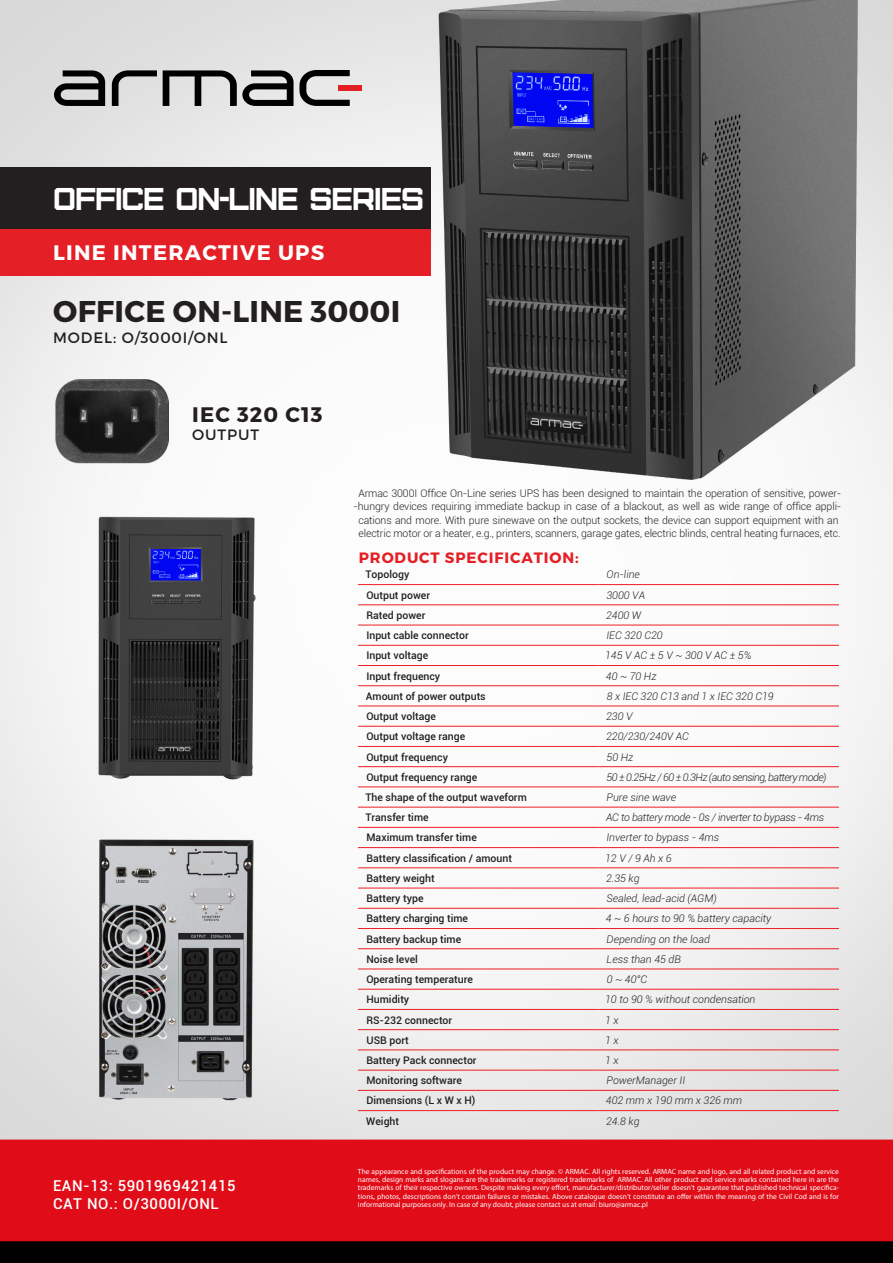
<style>
.page{position:relative;width:893px;height:1263px;background:#fff}
.page>*{position:absolute;margin:0;border:0;box-sizing:border-box;transform-origin:0 0}
.t1{font:31.5px "Furore";letter-spacing:-.03em;color:#fff}
.Header_in_TEXT_2{font:700 30px "Montserrat";letter-spacing:.01em;color:#231f20}
.t2{font:700 21px "Montserrat";letter-spacing:.06em;color:#fff}
.t3{font:700 21px "Montserrat";letter-spacing:.05em;color:#231f20}
.t4{font:500 15px/18px "Roboto";letter-spacing:.04em;color:#fff}
.Header_in_TEXT_2-2{font:15px "Montserrat";letter-spacing:.06em;color:#231f20}
.TEXT_punktowanie{font:700 15px "Montserrat";letter-spacing:.06em;color:#e41f25}
.t5{font:500 10.5px "Roboto";color:#231f20}
.TEXT_punktowanie-2{font:300 10.5px/13.5px "Roboto";letter-spacing:-.01em;color:#231f20;text-align:center}
.t6{font:italic 300 10.5px "Roboto";color:#231f20}
.t7{font:italic 300 10.5px "Roboto";letter-spacing:-.05em;color:#231f20}
.t8{font:italic 300 10.5px "Roboto";letter-spacing:-.025em;color:#231f20}
.t9{font:7.5px/8.2px "Myriad Pro";color:#fff;text-align:justify}
</style>
<div class="page">
<img style="left:0;top:0;width:893px;height:1263px">
<svg style="left:54px;top:70px;width:51px;height:36px"></svg>
<svg style="left:112px;top:70px;width:45px;height:36px"></svg>
<svg style="left:163px;top:70px;width:187px;height:36px"></svg>
<div style="left:338px;top:85px;width:24px;height:6px;background:#e41f25"></div>
<div style="left:0;top:229px;width:431px;height:47px;background:#e41f25"></div>
<div style="left:0;top:168px;width:431px;height:61px;background:#231f20"></div>
<hr style="left:358px;top:584px;width:240px;height:1px;background:#ee1d23">
<hr style="left:598px;top:584px;width:241px;height:1px;background:#ee1d23">
<hr style="left:358px;top:604px;width:240px;height:1px;background:#ee1d23">
<hr style="left:598px;top:604px;width:241px;height:1px;background:#ee1d23">
<hr style="left:358px;top:625px;width:240px;height:1px;background:#ee1d23">
<hr style="left:598px;top:625px;width:241px;height:1px;background:#ee1d23">
<hr style="left:358px;top:645px;width:240px;height:1px;background:#ee1d23">
<hr style="left:598px;top:645px;width:241px;height:1px;background:#ee1d23">
<hr style="left:358px;top:665px;width:240px;height:1px;background:#ee1d23">
<hr style="left:598px;top:665px;width:241px;height:1px;background:#ee1d23">
<hr style="left:358px;top:685px;width:240px;height:1px;background:#ee1d23">
<hr style="left:598px;top:685px;width:241px;height:1px;background:#ee1d23">
<hr style="left:358px;top:706px;width:240px;height:1px;background:#ee1d23">
<hr style="left:598px;top:706px;width:241px;height:1px;background:#ee1d23">
<hr style="left:358px;top:726px;width:240px;height:1px;background:#ee1d23">
<hr style="left:598px;top:726px;width:241px;height:1px;background:#ee1d23">
<hr style="left:358px;top:746px;width:240px;height:1px;background:#ee1d23">
<hr style="left:598px;top:746px;width:241px;height:1px;background:#ee1d23">
<hr style="left:358px;top:766px;width:240px;height:1px;background:#ee1d23">
<hr style="left:598px;top:766px;width:241px;height:1px;background:#ee1d23">
<hr style="left:358px;top:786px;width:240px;height:1px;background:#ee1d23">
<hr style="left:598px;top:786px;width:241px;height:1px;background:#ee1d23">
<hr style="left:358px;top:807px;width:240px;height:1px;background:#ee1d23">
<hr style="left:598px;top:807px;width:241px;height:1px;background:#ee1d23">
<hr style="left:358px;top:827px;width:240px;height:1px;background:#ee1d23">
<hr style="left:598px;top:827px;width:241px;height:1px;background:#ee1d23">
<hr style="left:358px;top:847px;width:240px;height:1px;background:#ee1d23">
<hr style="left:598px;top:847px;width:241px;height:1px;background:#ee1d23">
<hr style="left:358px;top:867px;width:240px;height:1px;background:#ee1d23">
<hr style="left:598px;top:867px;width:241px;height:1px;background:#ee1d23">
<hr style="left:358px;top:888px;width:240px;height:1px;background:#ee1d23">
<hr style="left:598px;top:888px;width:241px;height:1px;background:#ee1d23">
<hr style="left:358px;top:908px;width:240px;height:1px;background:#ee1d23">
<hr style="left:598px;top:908px;width:241px;height:1px;background:#ee1d23">
<hr style="left:358px;top:928px;width:240px;height:1px;background:#ee1d23">
<hr style="left:598px;top:928px;width:241px;height:1px;background:#ee1d23">
<hr style="left:358px;top:948px;width:240px;height:1px;background:#ee1d23">
<hr style="left:598px;top:948px;width:241px;height:1px;background:#ee1d23">
<hr style="left:358px;top:968px;width:240px;height:1px;background:#ee1d23">
<hr style="left:598px;top:968px;width:241px;height:1px;background:#ee1d23">
<hr style="left:358px;top:989px;width:240px;height:1px;background:#ee1d23">
<hr style="left:598px;top:989px;width:241px;height:1px;background:#ee1d23">
<hr style="left:358px;top:1009px;width:240px;height:1px;background:#ee1d23">
<hr style="left:598px;top:1009px;width:241px;height:1px;background:#ee1d23">
<hr style="left:358px;top:1029px;width:240px;height:1px;background:#ee1d23">
<hr style="left:598px;top:1029px;width:241px;height:1px;background:#ee1d23">
<hr style="left:358px;top:1049px;width:240px;height:1px;background:#ee1d23">
<hr style="left:598px;top:1049px;width:241px;height:1px;background:#ee1d23">
<hr style="left:358px;top:1070px;width:240px;height:1px;background:#ee1d23">
<hr style="left:598px;top:1070px;width:241px;height:1px;background:#ee1d23">
<hr style="left:358px;top:1090px;width:240px;height:1px;background:#ee1d23">
<hr style="left:598px;top:1090px;width:241px;height:1px;background:#ee1d23">
<hr style="left:358px;top:1110px;width:240px;height:1px;background:#ee1d23">
<hr style="left:598px;top:1110px;width:241px;height:1px;background:#ee1d23">
<h1 class="t1" style="left:53px;top:179px;width:373px">OFFICE ON-LINE SERIES</h1>
<h3 class="t2" style="left:53px;top:239px;width:273px">LINE INTERACTIVE UPS</h3>
<p class="Header_in_TEXT_2" style="left:53px;top:292px;width:349px">OFFICE ON-LINE 3000I</p>
<p class="Header_in_TEXT_2-2" style="left:53px;top:328px;width:176px">MODEL: O/3000I/ONL</p>
<h3 class="t3" style="left:192px;top:402px;width:132px">IEC 320 C13</h3>
<h3 class="Header_in_TEXT_2-2" style="left:192px;top:426px;width:69px">OUTPUT</h3>
<p class="t4" style="left:53px;top:1176px;width:184px">EAN-13: 5901969421415<br>CAT NO.: O/3000I/ONL</p>
<p class="TEXT_punktowanie-2" style="left:354px;top:486px;width:489px">Armac 3000I Office On-Line series UPS has been designed to maintain the operation of sensitive, power--hungry devices requiring immediate backup in case of a blackout, as well as wide range of office appli&shy;cations and more. With pure sinewave on the output sockets, the device can support equipment with an electric motor or a heater, e.g., printers, scanners, garage gates, electric blinds, central heating furnaces, etc.</p>
<p class="TEXT_punktowanie" style="left:359px;top:548px;width:221px">PRODUCT SPECIFICATION:</p>
<p class="t5" style="left:365px;top:567px;width:45px">Topology</p>
<p class="t6" style="left:607px;top:567px;width:35px">On-line</p>
<p class="t5" style="left:366px;top:587px;width:65px">Output power</p>
<p class="t6" style="left:606px;top:588px;width:40px">3000 VA</p>
<p class="t5" style="left:366px;top:608px;width:60px">Rated power</p>
<p class="t6" style="left:606px;top:608px;width:37px">2400 W</p>
<p class="t5" style="left:366px;top:628px;width:104px">Input cable connector</p>
<p class="t6" style="left:606px;top:628px;width:58px">IEC 320 C20</p>
<p class="t5" style="left:366px;top:648px;width:63px">Input voltage</p>
<p class="t6" style="left:605px;top:648px;width:148px">145 V AC ± 5 V ~ 300 V AC ± 5%</p>
<p class="t5" style="left:366px;top:668px;width:75px">Input frequency</p>
<p class="t6" style="left:606px;top:668px;width:52px">40 ~ 70 Hz</p>
<p class="t5" style="left:366px;top:689px;width:121px">Amount of power outputs</p>
<p class="t6" style="left:607px;top:689px;width:169px">8 x IEC 320 C13 and 1 x IEC 320 C19</p>
<p class="t5" style="left:366px;top:709px;width:71px">Output voltage</p>
<p class="t6" style="left:606px;top:709px;width:28px">230 V</p>
<p class="t5" style="left:366px;top:729px;width:100px">Output voltage range</p>
<p class="t6" style="left:606px;top:729px;width:84px">220/230/240V AC</p>
<p class="t5" style="left:366px;top:749px;width:83px">Output frequency</p>
<p class="t6" style="left:606px;top:749px;width:28px">50 Hz</p>
<p class="t5" style="left:366px;top:770px;width:113px">Output frequency range</p>
<p class="t7" style="left:606px;top:770px;width:222px">50 ± 0.25Hz / 60 ± 0.3Hz (auto sensing, battery mode)</p>
<p class="t5" style="left:365px;top:790px;width:163px">The shape of the output waveform</p>
<p class="t6" style="left:607px;top:790px;width:71px">Pure sine wave</p>
<p class="t5" style="left:365px;top:810px;width:65px">Transfer time</p>
<p class="t8" style="left:606px;top:810px;width:220px">AC to battery mode - 0s / inverter to bypass - 4ms</p>
<p class="t5" style="left:366px;top:830px;width:112px">Maximum transfer time</p>
<p class="t6" style="left:606px;top:830px;width:114px">Inverter to bypass - 4ms</p>
<p class="t5" style="left:366px;top:850px;width:147px">Battery classification / amount</p>
<p class="t6" style="left:605px;top:851px;width:68px">12 V / 9 Ah x 6</p>
<p class="t5" style="left:366px;top:871px;width:70px">Battery weight</p>
<p class="t6" style="left:606px;top:871px;width:35px">2.35 kg</p>
<p class="t5" style="left:366px;top:891px;width:59px">Battery type</p>
<p class="t6" style="left:606px;top:891px;width:112px">Sealed, lead-acid (AGM)</p>
<p class="t5" style="left:366px;top:911px;width:103px">Battery charging time</p>
<p class="t6" style="left:606px;top:911px;width:167px">4 ~ 6 hours to 90 % battery capacity</p>
<p class="t5" style="left:366px;top:931px;width:96px">Battery backup time</p>
<p class="t6" style="left:607px;top:931px;width:105px">Depending on the load</p>
<p class="t5" style="left:366px;top:952px;width:53px">Noise level</p>
<p class="t6" style="left:607px;top:952px;width:76px">Less than 45 dB</p>
<p class="t5" style="left:366px;top:972px;width:108px">Operating temperature</p>
<p class="t6" style="left:607px;top:972px;width:42px">0 ~ 40°C</p>
<p class="t5" style="left:366px;top:992px;width:44px">Humidity</p>
<p class="t6" style="left:605px;top:992px;width:152px">10 to 90 % without condensation</p>
<p class="t5" style="left:366px;top:1012px;width:87px">RS-232 connector</p>
<p class="t6" style="left:605px;top:1012px;width:15px">1 x</p>
<p class="t5" style="left:367px;top:1032px;width:44px">USB port</p>
<p class="t6" style="left:605px;top:1033px;width:15px">1 x</p>
<p class="t5" style="left:366px;top:1053px;width:112px">Battery Pack connector</p>
<p class="t6" style="left:605px;top:1053px;width:15px">1 x</p>
<p class="t5" style="left:366px;top:1073px;width:97px">Monitoring software</p>
<p class="t6" style="left:607px;top:1073px;width:80px">PowerManager II</p>
<p class="t5" style="left:366px;top:1093px;width:111px">Dimensions (L x W x H)</p>
<p class="t6" style="left:606px;top:1093px;width:138px">402 mm x 190 mm x 326 mm</p>
<p class="t5" style="left:366px;top:1114px;width:34px">Weight</p>
<p class="t6" style="left:606px;top:1114px;width:35px">24.8 kg</p>
<p class="t9" style="left:358px;top:1167px;width:482px">The appearance and specifications of the product may change. © ARMAC. All rights reserved. ARMAC name and logo, and all related product and service names, design marks and slogans are the trademarks or registered trademarks of ARMAC. All other product and service marks contained here in are the trademarks of their respective owners. Despite making every effort, manufacturer/distributor/seller doesn’t guarantee that published technical specifica&shy;tions, photos, descriptions don’t contain failures or mistakes. Above catalogue doesn’t constitute an offer within the meaning of the Civil Cod and is for informational purposes only. In case of any doubt, please contact us at email: biuro@armac.pl</p>
</div>
